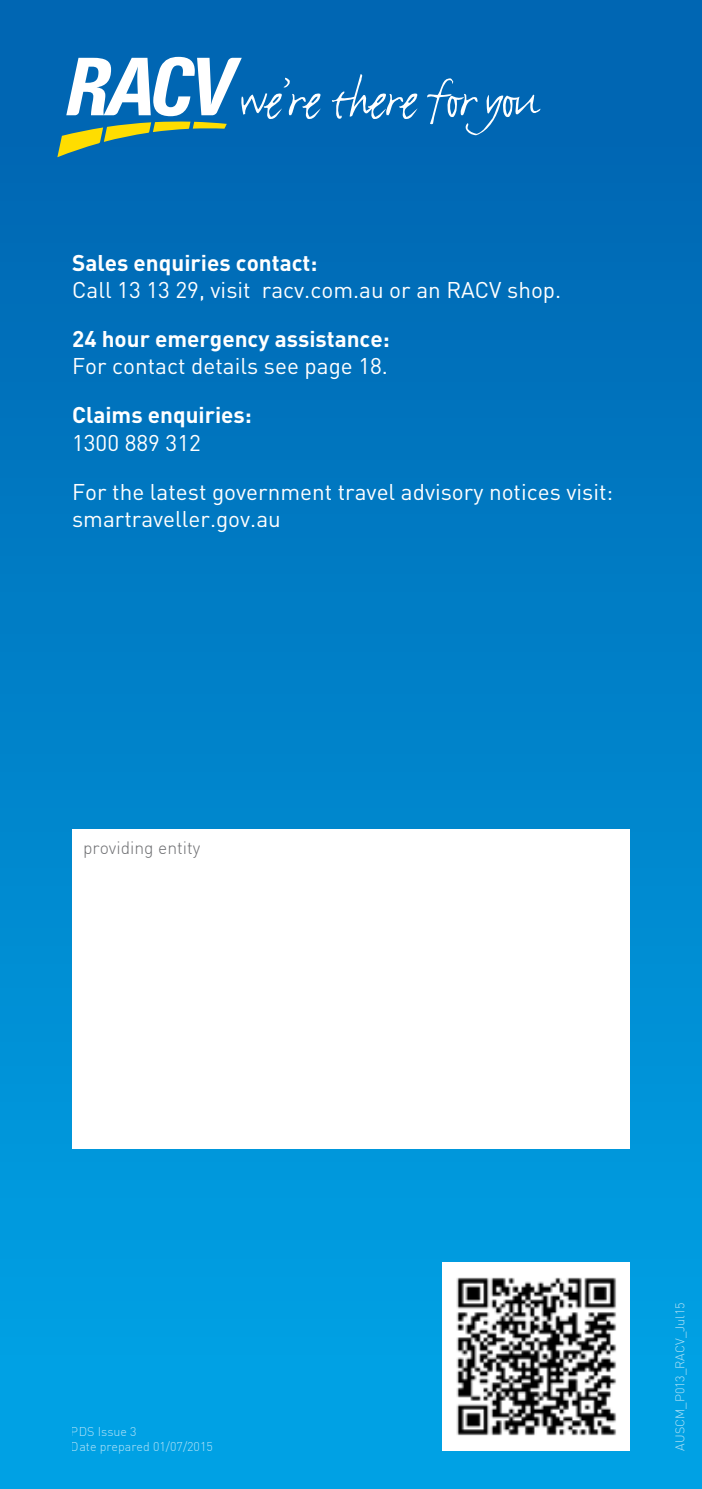
<style>
.page{position:relative;width:702px;height:1489px;background:#fff}
.page>*{position:absolute;margin:0;border:0;box-sizing:border-box;transform-origin:0 0}
.t1{font:22.5px/48.8px "DIN";color:#fff}
.t2{font:700 22.5px "DIN";color:#fff}
.t3{font:300 17.5px "DIN";color:#6d6e71}
.t4{font:300 12.5px/15px "DIN";color:#fff}
</style>
<div class="page">
<div style="left:0;top:0;width:702px;height:1488px;background:linear-gradient(to bottom,#0061ae,#01a6e7)"></div>
<svg style="left:57px;top:57px;width:483px;height:100px;background:#3081b8"></svg>
<div style="left:72px;top:829px;width:557px;height:319px;background:#fff"></div>
<img style="left:442px;top:1261px;width:187px;height:189px">
<p class="t2" style="left:72px;top:248px;width:247px">Sales enquiries contact:</p>
<p class="t1" style="left:72px;top:265px;width:490px">Call 13 13 29, visit racv.com.au or an RACV shop.</p>
<p class="t2" style="left:72px;top:324px;width:319px">24 hour emergency assistance:</p>
<p class="t1" style="left:72px;top:341px;width:317px">For contact details see page 18.</p>
<p class="t2" style="left:72px;top:400px;width:181px">Claims enquiries:</p>
<p class="t1" style="left:72px;top:418px;width:542px">1300 889 312<br>For the latest government travel advisory notices visit:</p>
<p class="t1" style="left:72px;top:494px;width:210px">smartraveller.gov.au</p>
<p class="t3" style="left:83px;top:837px;width:119px">providing entity</p>
<p class="t4" style="left:71px;top:1423px;width:143px">PDS Issue 3<br>Date prepared 01/07/2015</p>
<p class="t4" style="left:672px;top:1450px;width:150px;rotate:-90deg">AUSCM_P013_RACV_Jul15</p>
</div>
